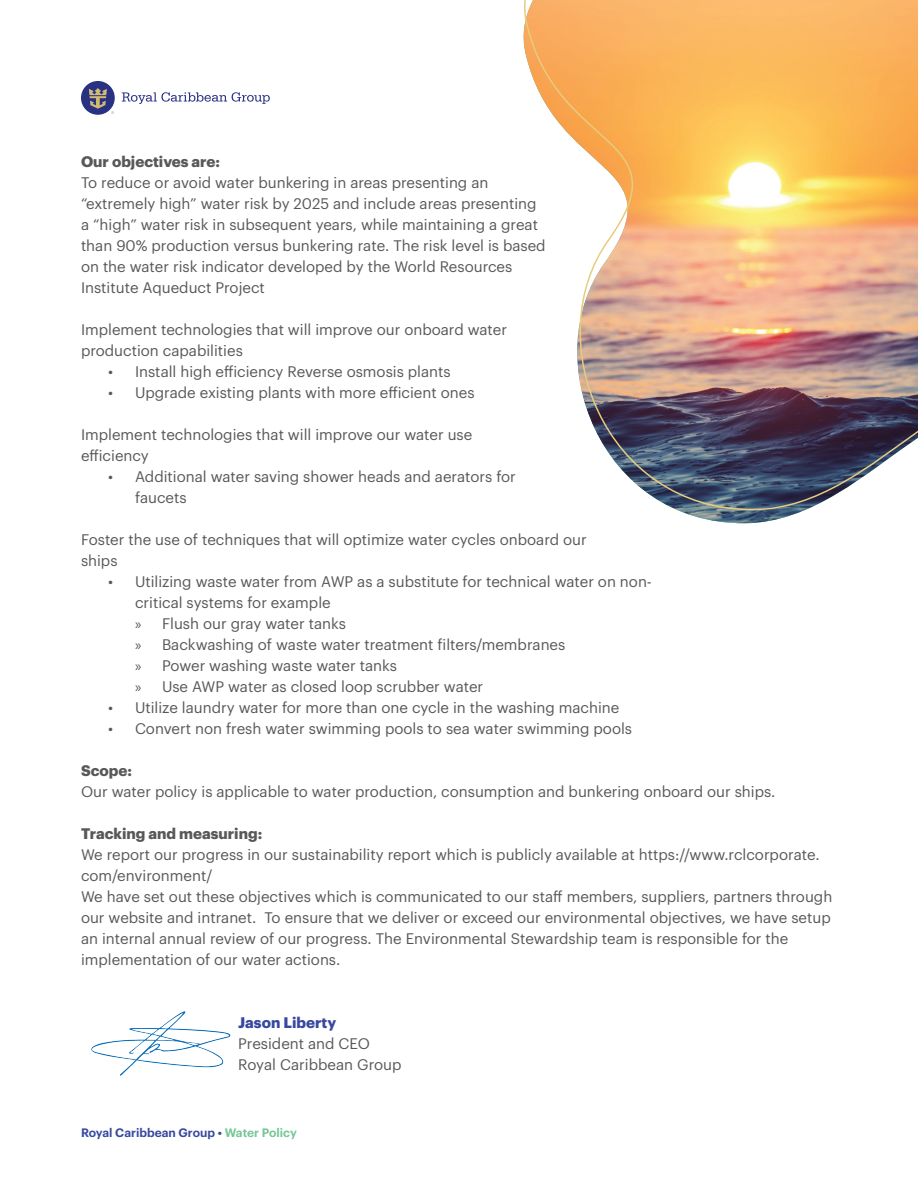
<style>
.page{position:relative;width:918px;height:1188px;background:#fff}
.page>*{position:absolute;margin:0;border:0;box-sizing:border-box;transform-origin:0 0}
.t1{font:15px/21px "Graphik";color:#57585a}
.t2{font:700 15px "Graphik";color:#57585a}
.t3{font:700 15px "Graphik";color:#38489e}
.t4{font:600 12px "Graphik";color:#38499e}
.s1{font-family:"Myriad Pro"}
.s2{color:#76c696}
</style>
<div class="page">
<div style="left:81px;top:81px;width:34px;height:34px;background:#293183;border-radius:50%"></div>
<svg style="left:89px;top:88px;width:25px;height:26px"></svg>
<svg style="left:122px;top:92px;width:148px;height:12px"></svg>
<img style="left:680px;top:511px;width:123px;height:13px">
<img style="left:523px;top:0;width:395px;height:511px">
<img style="left:91px;top:1011px;width:140px;height:65px">
<p class="t2" style="left:81px;top:150px;width:141px">Our objectives are:</p>
<p class="t1" style="left:81px;top:171px;width:466px">To reduce or avoid water bunkering in areas presenting an “extremely high” water risk by 2025 and include areas presenting a “high” water risk in subsequent years, while maintaining a great than 90% production versus bunkering rate. The risk level is based on the water risk indicator developed by the World Resources Institute Aqueduct Project</p>
<p class="t1" style="left:81px;top:318px;width:428px">Implement technologies that will improve our onboard water production capabilities</p>
<p class="t1" style="left:108px;top:360px;width:344px">• Install high efficiency Reverse osmosis plants</p>
<p class="t1" style="left:108px;top:381px;width:368px">• Upgrade existing plants with more efficient ones</p>
<p class="t1" style="left:81px;top:423px;width:393px">Implement technologies that will improve our water use efficiency</p>
<p class="t1" style="left:135px;top:465px;width:382px;text-indent:-27px">• Additional water saving shower heads and aerators for faucets</p>
<p class="t1" style="left:81px;top:528px;width:507px">Foster the use of techniques that will optimize water cycles onboard our ships</p>
<p class="t1" style="left:135px;top:570px;width:519px;text-indent:-27px">• Utilizing waste water from AWP as a substitute for technical water on non&shy;critical systems for example<br><span class="s1">»</span> Flush our gray water tanks<br><span class="s1">»</span> Backwashing of waste water treatment filters/membranes<br><span class="s1">»</span> Power washing waste water tanks<br><span class="s1">»</span> Use AWP water as closed loop scrubber water</p>
<p class="t1" style="left:108px;top:696px;width:513px">• Utilize laundry water for more than one cycle in the washing machine</p>
<p class="t1" style="left:108px;top:717px;width:526px">• Convert non fresh water swimming pools to sea water swimming pools</p>
<p class="t2" style="left:81px;top:759px;width:53px">Scope:</p>
<p class="t1" style="left:81px;top:780px;width:696px">Our water policy is applicable to water production, consumption and bunkering onboard our ships.</p>
<p class="t2" style="left:81px;top:822px;width:183px">Tracking and measuring:</p>
<p class="t1" style="left:81px;top:843px;width:753px">We report our progress in our sustainability report which is publicly available at https://www.rclcorporate. com/environment/<br>We have set out these objectives which is communicated to our staff members, suppliers, partners through our website and intranet. To ensure that we deliver or exceed our environmental objectives, we have setup an internal annual review of our progress. The Environmental Stewardship team is responsible for the implementation of our water actions.</p>
<p class="t3" style="left:238px;top:1011px;width:100px">Jason Liberty</p>
<p class="t1" style="left:238px;top:1032px;width:165px">President and CEO<br>Royal Caribbean Group</p>
<p class="t4" style="left:81px;top:1124px;width:217px">Royal Caribbean Group • <span class="s2">Water Policy</span></p>
</div>
